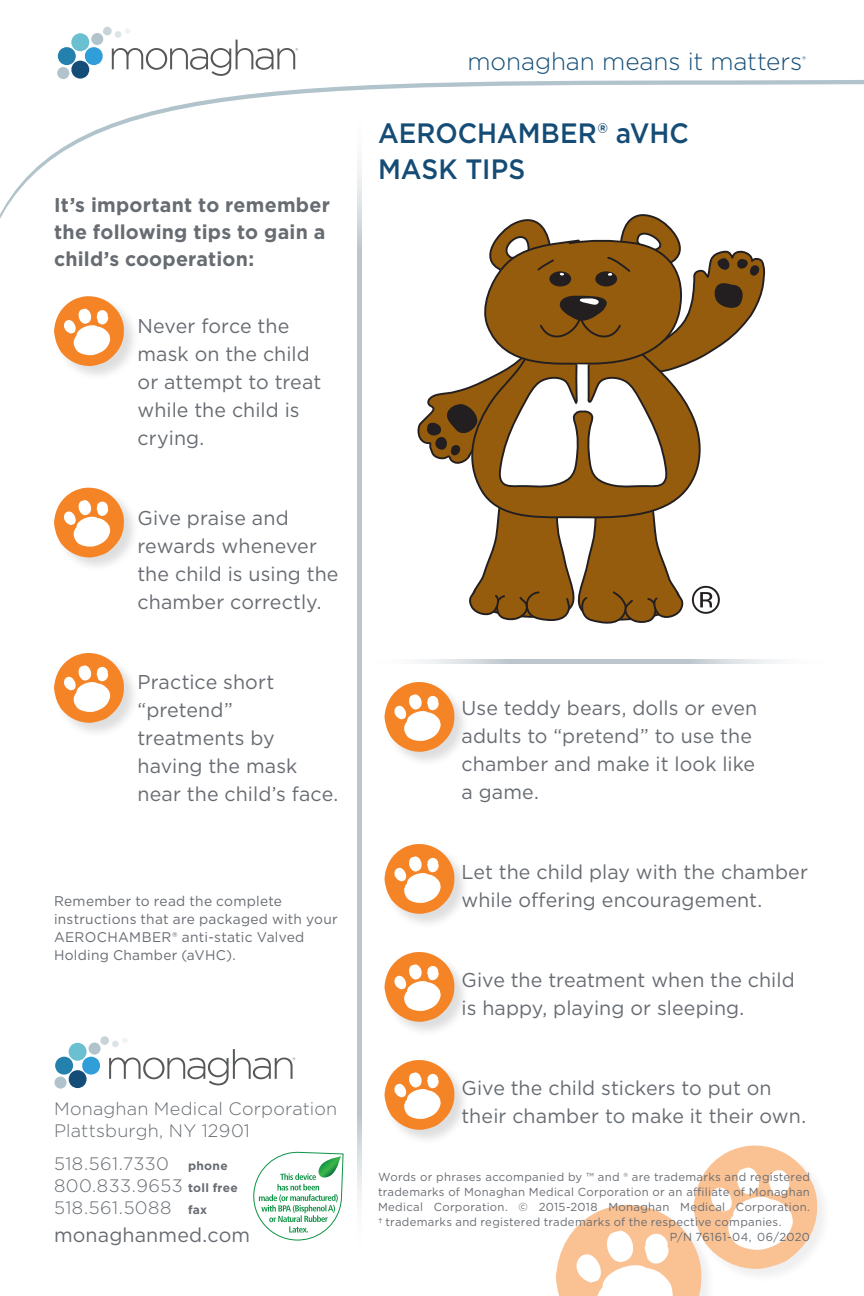
<style>
.page{position:relative;width:864px;height:1296px;background:#fff}
.page>*{position:absolute;margin:0;border:0;box-sizing:border-box;transform-origin:0 0}
.t1{font:500 28px "Gotham";color:#154c76;scale:.94 1}
.t2{font:300 24.4px "Gotham";letter-spacing:-.005em;color:#144e78}
.t3{font:20px/28px "Gotham";letter-spacing:.005em;color:#676c72}
.t4{font:700 20px/27px "Gotham";letter-spacing:.01em;color:#676c72}
.t5{font:300 18px "Gotham";letter-spacing:.015em;color:#676c72}
.t6{font:14px/18px "Gotham";letter-spacing:.02em;color:#676c72}
.t7{font:11.6px/15px "Gotham";letter-spacing:.025em;color:#676c72;text-align:justify}
.t8{font:300 9.6px "Gotham";color:#144e78}
.s1{font-weight:700;font-size:12px}
</style>
<div class="page">
<svg style="left:0;top:26px;width:864px;height:267px"></svg>
<svg style="left:358px;top:107px;width:4px;height:1096px;background:#c3ccd1"></svg>
<svg style="left:420px;top:660px;width:357px;height:4px"></svg>
<div style="left:53px;top:295px;width:86px;height:86px;background:#231f20;opacity:.15"></div>
<svg style="left:54px;top:295px;width:71px;height:71px"></svg>
<div style="left:53px;top:652px;width:86px;height:86px;background:#231f20;opacity:.15"></div>
<svg style="left:54px;top:652px;width:71px;height:71px"></svg>
<div style="left:53px;top:487px;width:86px;height:85px;background:#231f20;opacity:.15"></div>
<svg style="left:54px;top:487px;width:71px;height:71px"></svg>
<svg style="left:418px;top:214px;width:347px;height:410px"></svg>
<div style="left:383px;top:681px;width:87px;height:86px;background:#231f20;opacity:.15"></div>
<svg style="left:384px;top:681px;width:72px;height:71px"></svg>
<div style="left:383px;top:843px;width:87px;height:86px;background:#231f20;opacity:.15"></div>
<svg style="left:384px;top:843px;width:72px;height:71px"></svg>
<div style="left:383px;top:951px;width:87px;height:86px;background:#231f20;opacity:.15"></div>
<svg style="left:384px;top:951px;width:72px;height:71px"></svg>
<div style="left:383px;top:1059px;width:87px;height:86px;background:#231f20;opacity:.15"></div>
<svg style="left:384px;top:1059px;width:72px;height:71px"></svg>
<svg style="left:556px;top:1145px;width:264px;height:151px"></svg>
<svg style="left:253px;top:1152px;width:91px;height:89px"></svg>
<svg style="left:58px;top:33px;width:46px;height:46px"></svg>
<div style="left:57px;top:67px;width:12px;height:12px;background:#b1c3cb;border-radius:50%"></div>
<div style="left:91px;top:33px;width:12px;height:12px;background:#b1c3cb;border-radius:50%"></div>
<div style="left:115px;top:31px;width:6px;height:7px;background:#dde4e8;border-radius:50%"></div>
<svg style="left:125px;top:28px;width:5px;height:6px"></svg>
<div style="left:103px;top:27px;width:9px;height:8px;background:#c9d4d9;border-radius:50%"></div>
<svg style="left:112px;top:40px;width:186px;height:36px"></svg>
<svg style="left:55px;top:1043px;width:46px;height:45px"></svg>
<div style="left:55px;top:1077px;width:12px;height:12px;background:#b1c3cb;border-radius:50%"></div>
<div style="left:89px;top:1043px;width:12px;height:12px;background:#b1c3cb;border-radius:50%"></div>
<div style="left:112px;top:1041px;width:7px;height:6px;background:#dde4e8;border-radius:50%"></div>
<svg style="left:122px;top:1038px;width:6px;height:5px"></svg>
<div style="left:100px;top:1036px;width:9px;height:9px;background:#c9d4d9;border-radius:50%"></div>
<svg style="left:109px;top:1049px;width:186px;height:36px"></svg>
<p class="t4" style="left:54px;top:191px;width:277px">It’s important to remember the following tips to gain a child’s cooperation:</p>
<p class="t3" style="left:138px;top:311px;width:185px">Never force the mask on the child or attempt to treat while the child is crying.</p>
<p class="t3" style="left:138px;top:503px;width:203px">Give praise and rewards whenever the child is using the chamber correctly.</p>
<p class="t3" style="left:138px;top:667px;width:202px">Practice short “pretend” treatments by having the mask near the child’s face.</p>
<p class="t6" style="left:54px;top:891px;width:285px">Remember to read the complete instructions that are packaged with your<br>AEROCHAMBER® anti-static Valved<br>Holding Chamber (aVHC).</p>
<p class="t5" style="left:54px;top:1097px;width:285px">Monaghan Medical Corporation</p>
<p class="t5" style="left:54px;top:1119px;width:197px">Plattsburgh, NY 12901</p>
<p class="t5" style="left:54px;top:1152px;width:175px">518.561.7330 <span class="s1">phone</span></p>
<p class="t5" style="left:54px;top:1174px;width:185px">800.833.9653 <span class="s1">toll free</span></p>
<p class="t5" style="left:54px;top:1196px;width:155px">518.561.5088 <span class="s1">fax</span></p>
<p class="t3" style="left:54px;top:1220px;width:198px">monaghanmed.com</p>
<p class="t2" style="left:467px;top:46px;width:336px">monaghan means it matters</p>
<p class="t8" style="left:802px;top:54px;width:5px">®</p>
<p class="t1" style="left:378px;top:115px;width:332px">AEROCHAMBER® aVHC</p>
<p class="t1" style="left:378px;top:151px;width:158px">MASK TIPS</p>
<p class="t3" style="left:462px;top:694px;width:297px">Use teddy bears, dolls or even adults to “pretend” to use the chamber and make it look like a game.</p>
<p class="t3" style="left:462px;top:858px;width:348px">Let the child play with the chamber while offering encouragement.</p>
<p class="t3" style="left:462px;top:966px;width:335px">Give the treatment when the child is happy, playing or sleeping.</p>
<p class="t3" style="left:462px;top:1074px;width:346px">Give the child stickers to put on their chamber to make it their own.</p>
<p class="t7" style="left:378px;top:1169px;width:434px">Words or phrases accompanied by ™ and ® are trademarks and registered trademarks of Monaghan Medical Corporation or an affiliate of Monaghan Medical Corporation. © 2015-2018 Monaghan Medical Corporation. † trademarks and registered trademarks of the respective companies.</p>
<p class="t7" style="left:670px;top:1229px;width:142px">P/N 76161-04, 06/2020</p>
</div>
